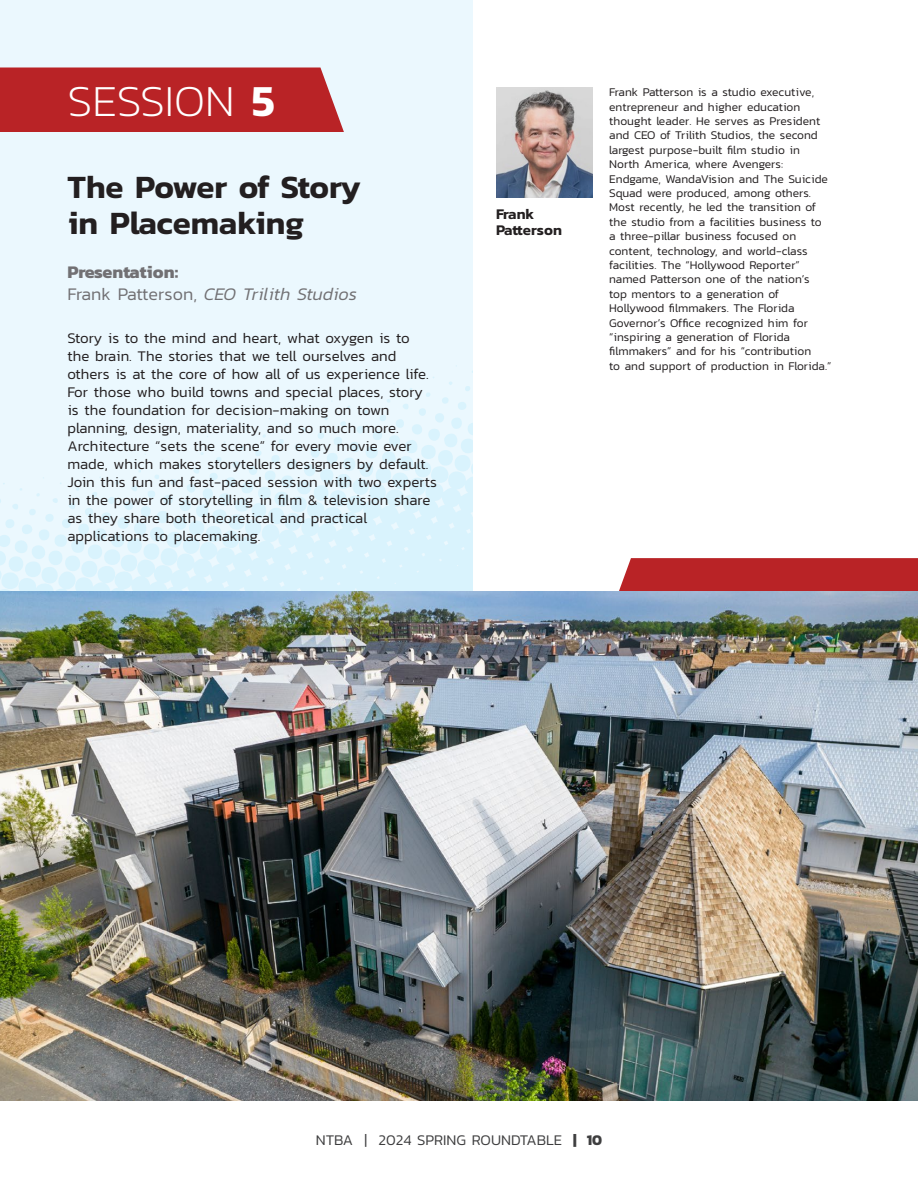
<style>
.page{position:relative;width:918px;height:1188px;background:#fff}
.page>*{position:absolute;margin:0;border:0;box-sizing:border-box;transform-origin:0 0}
.t1{font:200 45px "Kanit";color:#fff}
.t2{font:600 33px "Kanit";letter-spacing:-.01em;color:#231f20}
.t3{font:italic 300 18px "Kanit";color:#717073}
.t4{font:700 18px "Kanit";color:#717073}
.t5{font:300 15px/18px "Kanit";color:#231f20}
.t6{font:300 15px "Kanit";color:#3e3e3f}
.t7{font:600 15px/16.5px "Kanit";color:#231f20}
.t8{font:300 12px/14.4px "Kanit";color:#231f20}
.s1{font-weight:600}
.s2{font-style:normal}
.s3{font-weight:700}
</style>
<div class="page">
<div style="left:0;top:0;width:472px;height:777px;background:#ebf8fe"></div>
<svg style="left:0;top:365px;width:472px;height:226px"></svg>
<div style="left:0;top:68px;width:344px;height:64px;background:#b92326"></div>
<img style="left:496px;top:87px;width:96px;height:110px">
<div style="left:619px;top:558px;width:299px;height:33px;background:#b92326"></div>
<img style="left:0;top:591px;width:918px;height:509px">
<p class="t1" style="left:68px;top:71px;width:209px">SESSION <span class="s1">5</span></p>
<p class="t2" style="left:68px;top:162px;width:295px">The Power of Story</p>
<p class="t2" style="left:68px;top:198px;width:238px">in Placemaking</p>
<p class="t4" style="left:68px;top:258px;width:112px">Presentation:</p>
<p class="t3" style="left:68px;top:282px;width:291px"><span class="s2">Frank Patterson,</span> CEO Trilith Studios</p>
<p class="t5" style="left:68px;top:329px;width:344px">Story is to the mind and heart, what oxygen is to</p>
<p class="t5" style="left:68px;top:347px;width:330px">the brain. The stories that we tell ourselves and</p>
<p class="t5" style="left:68px;top:365px;width:363px">others is at the core of how all of us experience life.<br>For those who build towns and special places, story</p>
<p class="t5" style="left:68px;top:401px;width:371px">is the foundation for decision-making on town planning, design, materiality, and so much more.<br>Architecture “sets the scene” for every movie ever made, which makes storytellers designers by default.<br>Join this fun and fast-paced session with two experts in the power of storytelling in film &amp; television share</p>
<p class="t5" style="left:68px;top:509px;width:301px">as they share both theoretical and practical applications to placemaking.</p>
<p class="t7" style="left:496px;top:205px;width:67px">Frank<br>Patterson</p>
<p class="t8" style="left:609px;top:85px;width:206px">Frank Patterson is a studio executive, entrepreneur and higher education</p>
<p class="t8" style="left:609px;top:114px;width:213px">thought leader. He serves as President</p>
<p class="t8" style="left:609px;top:128px;width:210px">and CEO of Trilith Studios, the second largest purpose-built film studio in</p>
<p class="t8" style="left:609px;top:157px;width:175px">North America, where Avengers:</p>
<p class="t8" style="left:609px;top:171px;width:220px">Endgame, WandaVision and The Suicide<br>Squad were produced, among others.</p>
<p class="t8" style="left:609px;top:200px;width:208px">Most recently, he led the transition of</p>
<p class="t8" style="left:609px;top:214px;width:214px">the studio from a facilities business to</p>
<p class="t8" style="left:609px;top:229px;width:189px">a three-pillar business focused on</p>
<p class="t8" style="left:609px;top:243px;width:200px">content, technology, and world-class facilities. The “Hollywood Reporter”</p>
<p class="t8" style="left:609px;top:272px;width:202px">named Patterson one of the nation’s</p>
<p class="t8" style="left:609px;top:286px;width:171px">top mentors to a generation of</p>
<p class="t8" style="left:609px;top:301px;width:204px">Hollywood filmmakers. The Florida Governor’s Office recognized him for “inspiring a generation of Florida filmmakers” and for his “contribution</p>
<p class="t8" style="left:609px;top:358px;width:224px">to and support of production in Florida.”</p>
<p class="t6" style="left:316px;top:1130px;width:288px">NTBA | 2024 SPRING ROUNDTABLE <span class="s3">| 10</span></p>
</div>
